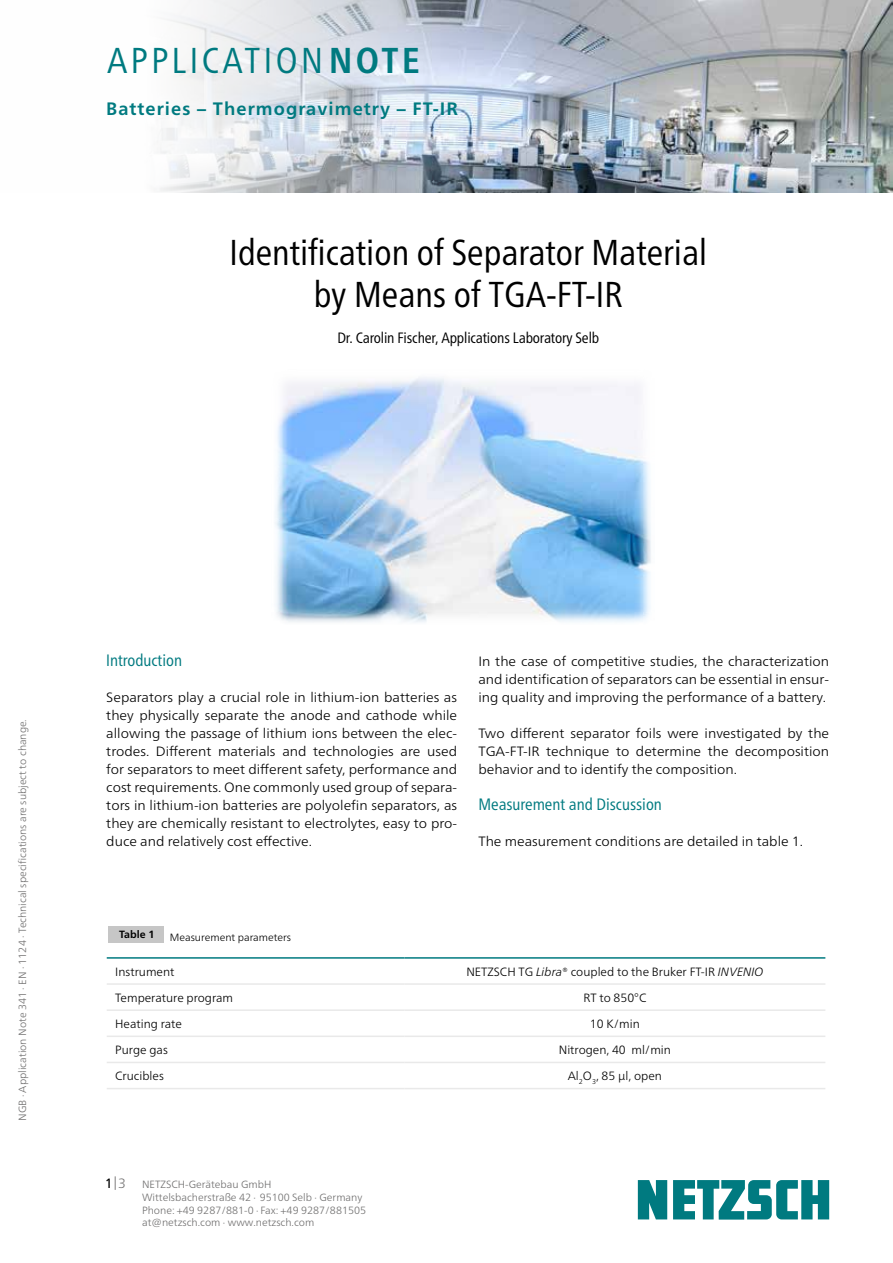
<style>
.page{position:relative;width:893px;height:1263px;background:#fff}
.page>*{position:absolute;margin:0;border:0;box-sizing:border-box;transform-origin:0 0}
.t1{font:condensed 36px/42px "Frutiger Neue LTW1 G";color:#000;text-align:center}
.t2{font:condensed 36px "Frutiger Neue LTW1 G";letter-spacing:.095em;color:#007a80}
.t3{font:700 18px "Frutiger Neue LTW1 G";letter-spacing:.06em;color:#007a80}
.t4{font:condensed 16.5px "Frutiger Neue LTW1 G";color:#007a80}
.t5{font:condensed 15px "Frutiger Neue LTW1 G";letter-spacing:-.01em;color:#000}
.t6{font:300 13.5px/18px "Frutiger Neue LTW1 G";color:#000;text-align:justify;scale:1.04 1}
.t7{font:300 13.5px "Frutiger Neue LTW1 G";color:#706f6f}
.t8{font:300 12px "Frutiger Neue LTW1 G";color:#000}
.t9{font:300 10.5px/12.8px "Frutiger Neue LTW1 G";color:#706f6f}
.t10{font:300 10.5px "Frutiger Neue LTW1 G";color:#000}
.t11{font:700 10.5px "Frutiger Neue LTW1 G";color:#000}
.s1{font-weight:700}
.s2{font-style:italic}
.s3{font-weight:400;color:#000}
</style>
<div class="page">
<svg style="left:638px;top:1180px;width:191px;height:39px"></svg>
<img style="left:160px;top:0;width:733px;height:192px">
<img style="left:275px;top:377px;width:376px;height:246px">
<div style="left:109px;top:926px;width:55px;height:17px;background:#c6c6c6"></div>
<hr style="left:107px;top:983px;width:297px;height:2px;background:#e9e9e9">
<hr style="left:107px;top:1009px;width:297px;height:2px;background:#e9e9e9">
<hr style="left:107px;top:1035px;width:297px;height:2px;background:#e9e9e9">
<hr style="left:107px;top:1062px;width:297px;height:1px;background:#e9e9e9">
<hr style="left:107px;top:1088px;width:297px;height:1px;background:#e9e9e9">
<hr style="left:404px;top:983px;width:421px;height:2px;background:#e9e9e9">
<hr style="left:404px;top:1009px;width:421px;height:2px;background:#e9e9e9">
<hr style="left:404px;top:1035px;width:421px;height:2px;background:#e9e9e9">
<hr style="left:404px;top:1062px;width:421px;height:1px;background:#e9e9e9">
<hr style="left:404px;top:1088px;width:421px;height:1px;background:#e9e9e9">
<hr style="left:107px;top:957px;width:297px;height:2px;background:#007a80">
<hr style="left:404px;top:957px;width:421px;height:2px;background:#007a80">
<h1 class="t2" style="left:107px;top:33px;width:314px">APPLICATION<span class="s1">NOTE</span></h1>
<h2 class="t3" style="left:106px;top:98px;width:353px">Batteries – Thermogravimetry – FT-IR</h2>
<h1 class="t1" style="left:230px;top:228px;width:479px">Identification of Separator Material by Means of TGA-FT-IR</h1>
<p class="t5" style="left:337px;top:326px;width:263px">Dr. Carolin Fischer, Applications Laboratory Selb</p>
<p class="t9" style="left:16px;top:1121px;width:403px;rotate:-90deg">NGB · Application Note 341 · EN · 1124 · Technical specifications are subject to change.</p>
<p class="t4" style="left:106px;top:648px;width:77px">Introduction</p>
<p class="t6" style="left:106px;top:688px;width:339px">Separators play a crucial role in lithium-ion batteries as they physically separate the anode and cathode while allowing the passage of lithium ions between the elec&shy;trodes. Different materials and technologies are used for separators to meet different safety, performance and cost requirements. One commonly used group of separa&shy;tors in lithium-ion batteries are polyolefin separators, as they are chemically resistant to electrolytes, easy to pro&shy;duce and relatively cost effective.</p>
<p class="t6" style="left:478px;top:652px;width:339px">In the case of competitive studies, the characterization and identification of separators can be essential in ensur&shy;ing quality and improving the performance of a battery.</p>
<p class="t6" style="left:478px;top:724px;width:339px">Two different separator foils were investigated by the TGA-FT-IR technique to determine the decomposition behavior and to identify the composition.</p>
<p class="t4" style="left:478px;top:792px;width:185px">Measurement and Discussion</p>
<p class="t6" style="left:478px;top:832px;width:314px">The measurement conditions are detailed in table 1.</p>
<p class="t11" style="left:119px;top:928px;width:37px">Table 1</p>
<p class="t10" style="left:170px;top:931px;width:123px">Measurement parameters</p>
<p class="t8" style="left:115px;top:964px;width:61px">Instrument</p>
<p class="t8" style="left:466px;top:964px;width:299px">NETZSCH TG <span class="s2">Libra</span>® coupled to the Bruker FT-IR <span class="s2">INVENIO</span></p>
<p class="t8" style="left:115px;top:990px;width:119px">Temperature program</p>
<p class="t8" style="left:583px;top:990px;width:65px">RT to 850°C</p>
<p class="t8" style="left:115px;top:1016px;width:68px">Heating rate</p>
<p class="t8" style="left:590px;top:1016px;width:51px">10 K/min</p>
<p class="t8" style="left:115px;top:1042px;width:54px">Purge gas</p>
<p class="t8" style="left:559px;top:1042px;width:114px">Nitrogen, 40 ml/min</p>
<p class="t8" style="left:115px;top:1068px;width:50px">Crucibles</p>
<p class="t8" style="left:568px;top:1068px;width:96px">Al<sub>2</sub>O<sub>3</sub>, 85 µl, open</p>
<p class="t7" style="left:105px;top:1175px;width:23px"><span class="s3">1</span>|3</p>
<p class="t9" style="left:142px;top:1178px;width:226px">NETZSCH-Gerätebau GmbH Wittelsbacherstraße 42 ∙ 95100 Selb ∙ Germany Phone: +49 9287/881-0 ∙ Fax: +49 9287/881505 at@netzsch.com ∙ www.netzsch.com</p>
</div>
